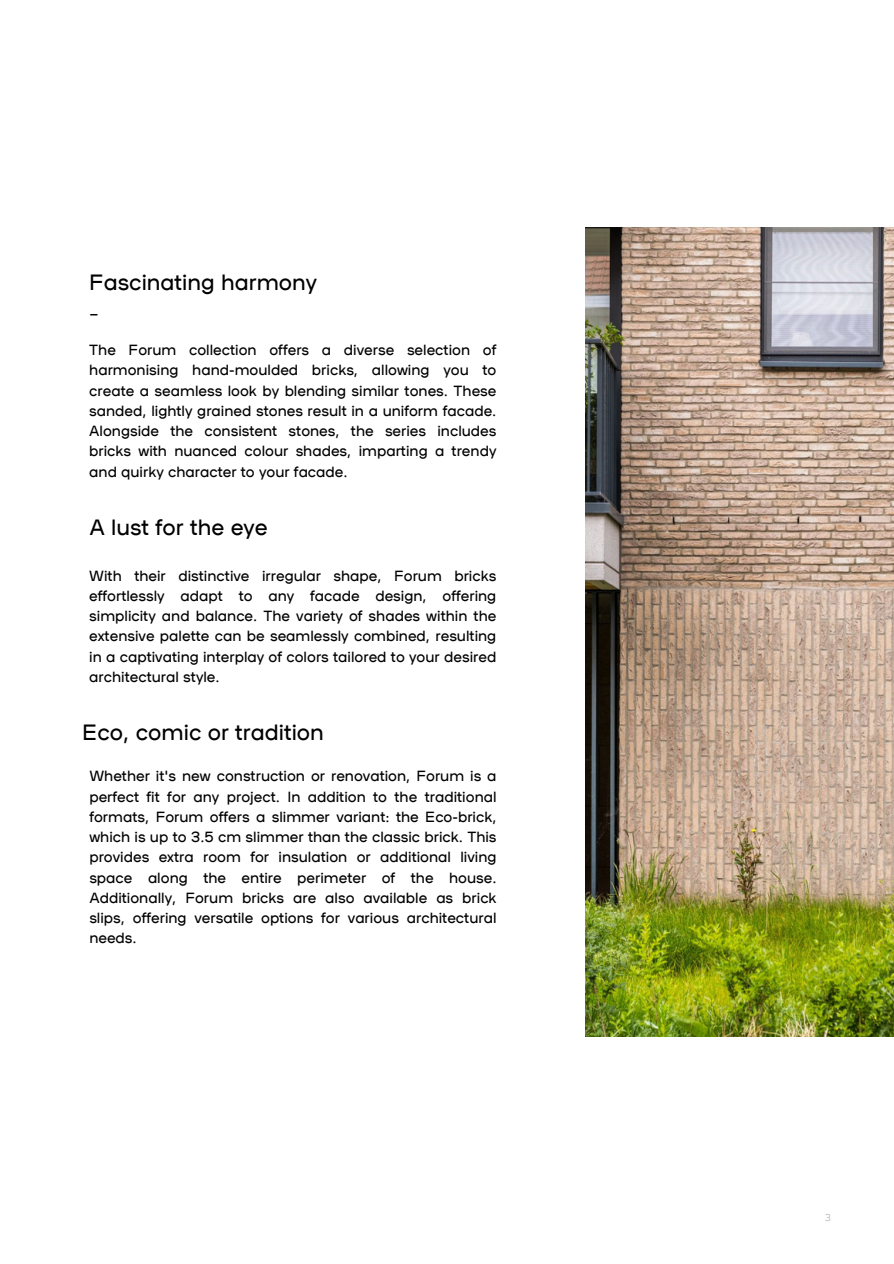
<style>
.page{position:relative;width:894px;height:1264px;background:#fff}
.page>*{position:absolute;margin:0;border:0;box-sizing:border-box;transform-origin:0 0}
.t1{font:300 30px "Proxima Nova A";color:#000}
.t2{font:22.5px "Plaax 6 Ney 36 Regular";color:#000}
.t3{font:15px/20.2px "Plaax 6 Ney 36 Regular";color:#000;text-align:justify}
.t4{font:300 10.5px "Proxima Nova A";color:#a6a6a6}
</style>
<div class="page">
<img style="left:585px;top:227px;width:308px;height:809px">
<p class="t2" style="left:89px;top:264px;width:229px">Fascinating harmony</p>
<h1 class="t1" style="left:89px;top:294px;width:10px">-</h1>
<p class="t3" style="left:89px;top:338px;width:408px">The Forum collection offers a diverse selection of harmonising hand-moulded bricks, allowing you to create a seamless look by blending similar tones. These sanded, lightly grained stones result in a uniform facade.<br>Alongside the consistent stones, the series includes bricks with nuanced colour shades, imparting a trendy and quirky character to your facade.</p>
<p class="t2" style="left:89px;top:509px;width:180px">A lust for the eye</p>
<h1 class="t3" style="left:89px;top:564px;width:408px">With their distinctive irregular shape, Forum bricks effortlessly adapt to any facade design, offering simplicity and balance. The variety of shades within the extensive palette can be seamlessly combined, resulting in a captivating interplay of colors tailored to your desired architectural style.</h1>
<p class="t2" style="left:82px;top:714px;width:243px">Eco, comic or tradition</p>
<p class="t3" style="left:89px;top:764px;width:408px">Whether it's new construction or renovation, Forum is a perfect fit for any project. In addition to the traditional formats, Forum offers a slimmer variant: the Eco-brick, which is up to 3.5 cm slimmer than the classic brick. This provides extra room for insulation or additional living space along the entire perimeter of the house.<br>Additionally, Forum bricks are also available as brick slips, offering versatile options for various architectural needs.</p>
<p class="t4" style="left:825px;top:1210px;width:7px">3</p>
</div>
